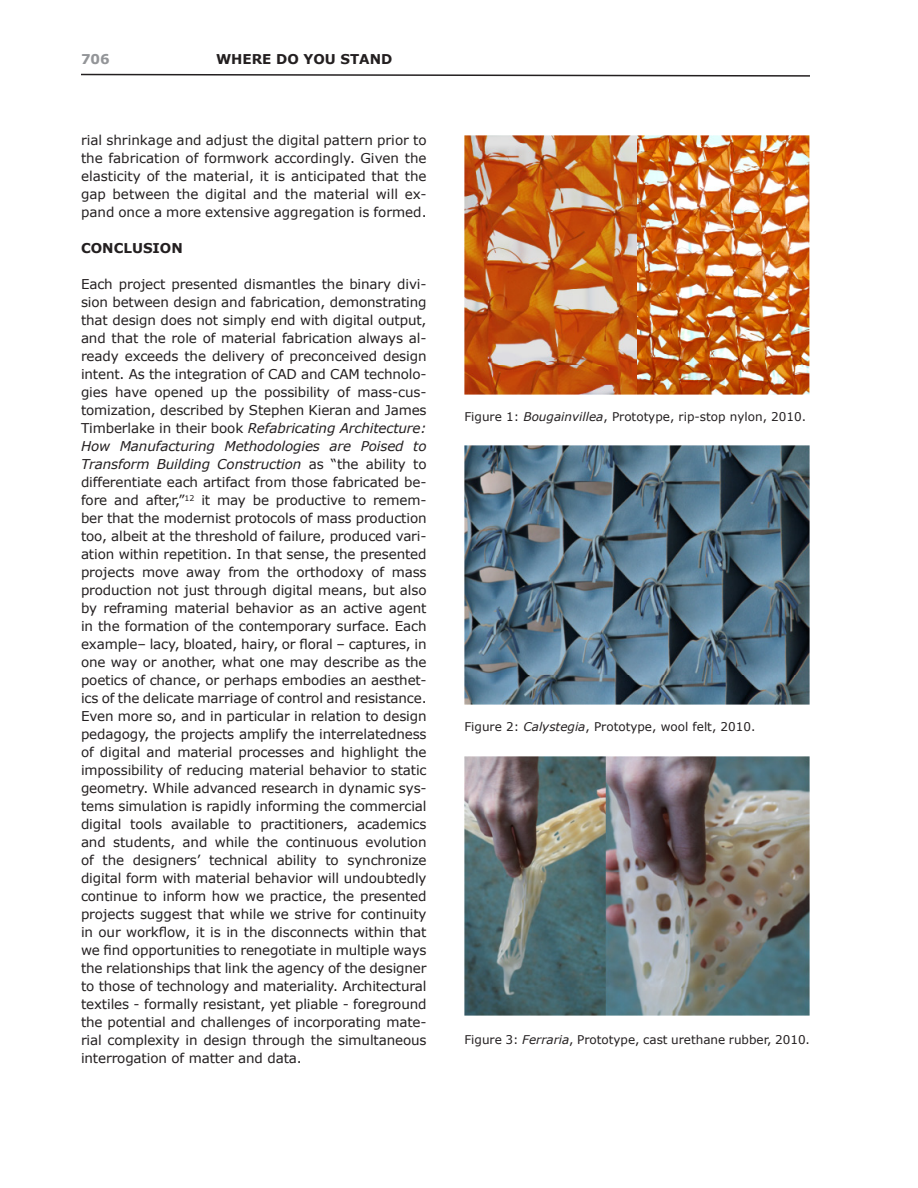
<style>
.page{position:relative;width:918px;height:1188px;background:#fff}
.page>*{position:absolute;margin:0;border:0;box-sizing:border-box;transform-origin:0 0}
.t1{font:13.5px/18px "Verdana";letter-spacing:-.01em;color:#231f20;text-align:justify}
.t2{font:700 13.5px "Verdana";color:#231f20}
.t3{font:700 13.5px "Verdana";color:#939598}
.t4{font:12px "Verdana";color:#231f20}
.s1{font-style:italic}
</style>
<div class="page">
<svg style="left:81px;top:73px;width:729px;height:4px"></svg>
<img style="left:464px;top:135px;width:346px;height:259px">
<img style="left:464px;top:445px;width:346px;height:259px">
<img style="left:464px;top:757px;width:346px;height:259px">
<p class="t3" style="left:81px;top:51px;width:30px">706</p>
<p class="t2" style="left:216px;top:51px;width:178px">WHERE DO YOU STAND</p>
<p class="t1" style="left:81px;top:131px;width:347px">rial shrinkage and adjust the digital pattern prior to the fabrication of formwork accordingly. Given the elasticity of the material, it is anticipated that the gap between the digital and the material will ex&shy;pand once a more extensive aggregation is formed.</p>
<p class="t2" style="left:81px;top:240px;width:103px">CONCLUSION</p>
<p class="t1" style="left:81px;top:275px;width:347px">Each project presented dismantles the binary divi&shy;sion between design and fabrication, demonstrating that design does not simply end with digital output, and that the role of material fabrication always al&shy;ready exceeds the delivery of preconceived design intent. As the integration of CAD and CAM technolo&shy;gies have opened up the possibility of mass-cus&shy;tomization, described by Stephen Kieran and James Timberlake in their book <span class="s1">Refabricating Architecture:<br>How Manufacturing Methodologies are Poised to Transform Building Construction</span> as “the ability to differentiate each artifact from those fabricated be&shy;fore and after,”<sup>12</sup> it may be productive to remem&shy;ber that the modernist protocols of mass production too, albeit at the threshold of failure, produced vari&shy;ation within repetition. In that sense, the presented projects move away from the orthodoxy of mass production not just through digital means, but also by reframing material behavior as an active agent in the formation of the contemporary surface. Each example– lacy, bloated, hairy, or floral – captures, in one way or another, what one may describe as the poetics of chance, or perhaps embodies an aesthet&shy;ics of the delicate marriage of control and resistance.<br>Even more so, and in particular in relation to design pedagogy, the projects amplify the interrelatedness of digital and material processes and highlight the impossibility of reducing material behavior to static geometry. While advanced research in dynamic sys&shy;tems simulation is rapidly informing the commercial digital tools available to practitioners, academics and students, and while the continuous evolution of the designers’ technical ability to synchronize digital form with material behavior will undoubtedly continue to inform how we practice, the presented projects suggest that while we strive for continuity in our workflow, it is in the disconnects within that we find opportunities to renegotiate in multiple ways the relationships that link the agency of the designer to those of technology and materiality. Architectural textiles - formally resistant, yet pliable - foreground the potential and challenges of incorporating mate&shy;rial complexity in design through the simultaneous interrogation of matter and data.</p>
<p class="t4" style="left:464px;top:409px;width:343px">Figure 1: <span class="s1">Bougainvillea</span>, Prototype, rip-stop nylon, 2010.</p>
<p class="t4" style="left:464px;top:719px;width:293px">Figure 2: <span class="s1">Calystegia</span>, Prototype, wool felt, 2010.</p>
<p class="t4" style="left:464px;top:1032px;width:347px">Figure 3: <span class="s1">Ferraria</span>, Prototype, cast urethane rubber, 2010.</p>
</div>
